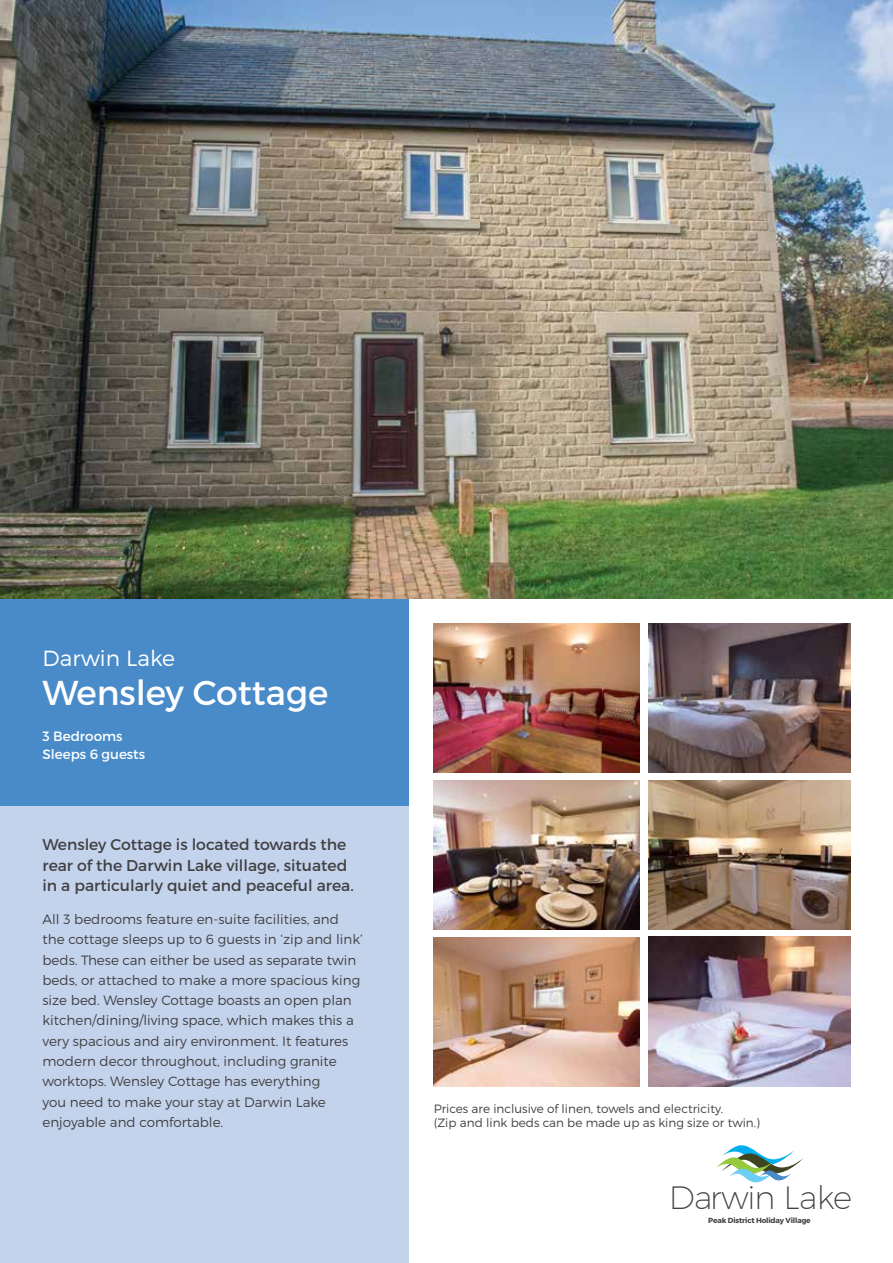
<style>
.page{position:relative;width:893px;height:1263px;background:#fff}
.page>*{position:absolute;margin:0;border:0;box-sizing:border-box;transform-origin:0 0}
.t1{font:34.5px "Montserrat";color:#fff}
.t2{font:200 32.4px "Montserrat";letter-spacing:-.03em;color:#414042}
.t3{font:300 21.9px "Montserrat";color:#fff}
.t4{font:15.6px/20.2px "Montserrat";color:#414042}
.t5{font:300 13.5px/20.2px "Montserrat";color:#414042}
.t6{font:13.5px/18px "Montserrat";color:#fff}
.t7{font:300 12px/14.4px "Montserrat";color:#414042}
.t8{font:700 7.35px "Montserrat";letter-spacing:-.02em;color:#414042}
</style>
<div class="page">
<div style="left:0;top:598px;width:408px;height:622px;background:#498bc9"></div>
<div style="left:0;top:806px;width:408px;height:457px;background:#c4d3ec"></div>
<img style="left:434px;top:623px;width:206px;height:150px">
<img style="left:649px;top:623px;width:201px;height:150px">
<img style="left:434px;top:780px;width:206px;height:149px">
<img style="left:434px;top:937px;width:206px;height:149px">
<img style="left:649px;top:780px;width:201px;height:149px">
<img style="left:649px;top:937px;width:201px;height:149px">
<img style="left:0;top:0;width:893px;height:598px">
<svg style="left:717px;top:1145px;width:86px;height:37px"></svg>
<h3 class="t3" style="left:43px;top:645px;width:134px">Darwin Lake</h3>
<h1 class="t1" style="left:43px;top:672px;width:288px">Wensley Cottage</h1>
<p class="t6" style="left:43px;top:727px;width:104px">3 Bedrooms<br>Sleeps 6 guests</p>
<p class="t4" style="left:43px;top:835px;width:313px">Wensley Cottage is located towards the rear of the Darwin Lake village, situated in a particularly quiet and peaceful area.</p>
<p class="t5" style="left:43px;top:909px;width:322px">All 3 bedrooms feature en-suite facilities, and the cottage sleeps up to 6 guests in ‘zip and link’ beds. These can either be used as separate twin beds, or attached to make a more spacious king size bed. Wensley Cottage boasts an open plan kitchen/dining/living space, which makes this a very spacious and airy environment. It features modern decor throughout, including granite worktops. Wensley Cottage has everything<br>you need to make your stay at Darwin Lake enjoyable and comfortable.</p>
<p class="t7" style="left:434px;top:1101px;width:328px">Prices are inclusive of linen, towels and electricity.<br>(Zip and link beds can be made up as king size or twin.)</p>
<h2 class="t2" style="left:669px;top:1178px;width:185px">Darwin Lake</h2>
<p class="t8" style="left:708px;top:1215px;width:104px">Peak District Holiday Village</p>
</div>
